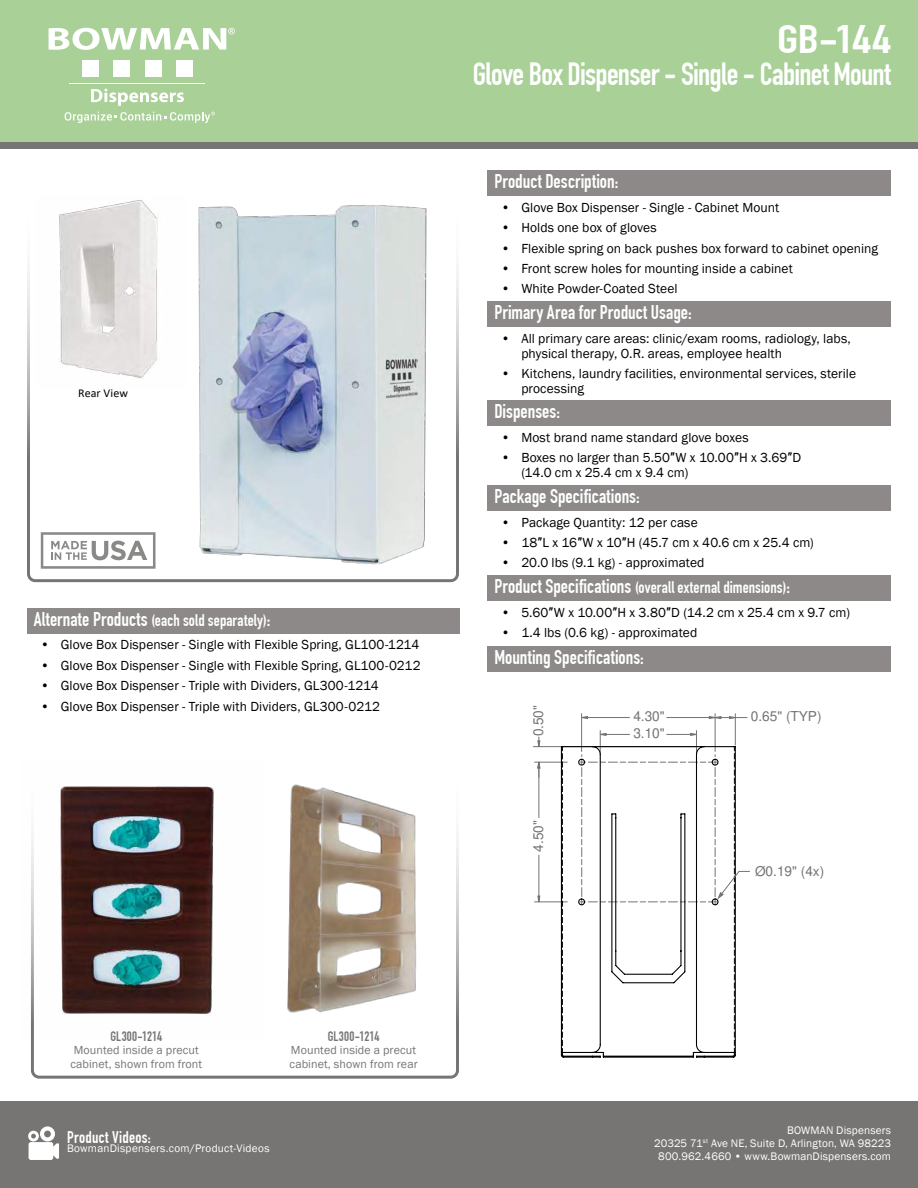
<style>
.page{position:relative;width:918px;height:1188px;background:#fff}
.page>*{position:absolute;margin:0;border:0;box-sizing:border-box;transform-origin:0 0}
.t1{font:700 39px "DIN Condensed";color:#fff;scale:1.28 1}
.t2{font:700 31.5px "DIN Condensed";letter-spacing:-.025em;color:#fff}
.t3{font:700 19.5px "DIN Condensed";color:#fff}
.t4{font:700 16.5px "DIN Condensed";letter-spacing:.01em;color:#fff}
.t5{font:13.65px/17px "Arial";color:#717375}
.t6{font:13.5px/15px "Franklin Gothic";letter-spacing:.005em;color:#000}
.t7{font:13.5px "DIN Engschrift";letter-spacing:.01em;color:#777574}
.t8{font:12px/13.5px "Franklin Gothic";letter-spacing:.01em;color:#777574}
.t9{font:12px "Calibri";letter-spacing:.005em;color:#000}
.t10{font:11.25px/12.8px "Franklin Gothic";letter-spacing:.015em;color:#fff;text-align:right}
.s1{font-size:19.5px}
.s2{font-family:"Arial"}
</style>
<div class="page">
<div style="left:0;top:1101px;width:918px;height:87px;background:#777574"></div>
<div style="left:0;top:0;width:918px;height:148px;background:#777574"></div>
<svg style="left:28px;top:1126px;width:31px;height:34px"></svg>
<div style="left:0;top:0;width:918px;height:142px;background:#a8d097"></div>
<svg style="left:91px;top:89px;width:93px;height:17px"></svg>
<hr style="left:70px;top:83px;width:135px;height:1px;background:#fff">
<div style="left:82px;top:60px;width:16px;height:16px;background:#fff"></div>
<div style="left:113px;top:60px;width:17px;height:16px;background:#fff"></div>
<div style="left:145px;top:60px;width:17px;height:16px;background:#fff"></div>
<div style="left:176px;top:60px;width:17px;height:16px;background:#fff"></div>
<svg style="left:49px;top:28px;width:186px;height:22px"></svg>
<svg style="left:65px;top:112px;width:150px;height:11px"></svg>
<div style="left:488px;top:170px;width:403px;height:26px;background:#8c8988"></div>
<div style="left:488px;top:301px;width:403px;height:26px;background:#8c8988"></div>
<div style="left:488px;top:400px;width:403px;height:26px;background:#8c8988"></div>
<div style="left:488px;top:485px;width:403px;height:26px;background:#8c8988"></div>
<div style="left:488px;top:575px;width:403px;height:26px;background:#8c8988"></div>
<div style="left:488px;top:646px;width:403px;height:26px;background:#8c8988"></div>
<hr style="left:735px;top:714px;width:1px;height:31px;background:#717375">
<hr style="left:581px;top:714px;width:1px;height:38px;background:#717375">
<hr style="left:715px;top:714px;width:1px;height:38px;background:#717375">
<hr style="left:533px;top:746px;width:163px;height:1px;background:#717375">
<hr style="left:535px;top:901px;width:32px;height:1px;background:#717375">
<hr style="left:535px;top:762px;width:32px;height:1px;background:#717375">
<svg style="left:581px;top:716px;width:166px;height:3px"></svg>
<svg style="left:537px;top:737px;width:4px;height:166px"></svg>
<svg style="left:560px;top:746px;width:176px;height:312px"></svg>
<svg style="left:562px;top:747px;width:1px;height:305px"></svg>
<svg style="left:580px;top:731px;width:170px;height:321px"></svg>
<img style="left:172px;top:205px;width:280px;height:378px">
<div style="left:31px;top:763px;width:428px;height:316px;border:3px solid #777574;border-radius:7px"></div>
<svg style="left:41px;top:532px;width:115px;height:37px"></svg>
<div style="left:27px;top:195px;width:432px;height:387px;border:3px solid #777574;border-radius:7px"></div>
<div style="left:27px;top:608px;width:432px;height:26px;background:#8c8988"></div>
<img style="left:31px;top:763px;width:234px;height:276px">
<img style="left:287px;top:784px;width:130px;height:229px">
<img style="left:35px;top:195px;width:151px;height:193px">
<p class="t9" style="left:78px;top:386px;width:51px">Rear View</p>
<p class="t4" style="left:34px;top:614px;width:238px"><span class="s1">Alternate Products</span> (each sold separately)<span class="s1">:</span></p>
<p class="t6" style="left:40px;top:639px;width:380px">• Glove Box Dispenser - Single with Flexible Spring, GL100-1214</p>
<p class="t6" style="left:40px;top:659px;width:382px">• Glove Box Dispenser - Single with Flexible Spring, GL100-0212</p>
<p class="t6" style="left:40px;top:679px;width:340px">• Glove Box Dispenser - Triple with Dividers, GL300-1214</p>
<p class="t6" style="left:40px;top:700px;width:341px">• Glove Box Dispenser - Triple with Dividers, GL300-0212</p>
<h1 class="t1" style="left:777px;top:25px;width:91px">GB-144</h1>
<h2 class="t2" style="left:473px;top:63px;width:420px">Glove Box Dispenser - Single - Cabinet Mount</h2>
<h3 class="t3" style="left:494px;top:174px;width:125px">Product Description:</h3>
<p class="t6" style="left:501px;top:201px;width:280px">• Glove Box Dispenser - Single - Cabinet Mount</p>
<p class="t6" style="left:501px;top:221px;width:157px">• Holds one box of gloves</p>
<p class="t6" style="left:501px;top:242px;width:379px">• Flexible spring on back pushes box forward to cabinet opening</p>
<p class="t6" style="left:501px;top:262px;width:293px">• Front screw holes for mounting inside a cabinet</p>
<p class="t6" style="left:501px;top:283px;width:178px">• White Powder-Coated Steel</p>
<h3 class="t3" style="left:494px;top:305px;width:199px">Primary Area for Product Usage:</h3>
<p class="t6" style="left:521px;top:332px;width:331px;text-indent:-20px">• All primary care areas: clinic/exam rooms, radiology, labs, physical therapy, O.R. areas, employee health</p>
<p class="t6" style="left:521px;top:367px;width:336px;text-indent:-20px">• Kitchens, laundry facilities, environmental services, sterile processing</p>
<h3 class="t3" style="left:494px;top:404px;width:67px">Dispenses:</h3>
<p class="t6" style="left:501px;top:431px;width:249px">• Most brand name standard glove boxes</p>
<p class="t6" style="left:521px;top:452px;width:281px;text-indent:-20px">• Boxes no larger than 5.50<span class="s2">″</span>W x 10.00<span class="s2">″</span>H x 3.69<span class="s2">″</span>D (14.0 cm x 25.4 cm x 9.4 cm)</p>
<h3 class="t3" style="left:494px;top:485px;width:147px">Package Speci昀椀cations:</h3>
<p class="t6" style="left:501px;top:516px;width:198px">• Package Quantity: 12 per case</p>
<p class="t6" style="left:501px;top:536px;width:314px">• 18<span class="s2">″</span>L x 16<span class="s2">″</span>W x 10<span class="s2">″</span>H (45.7 cm x 40.6 cm x 25.4 cm)</p>
<p class="t6" style="left:501px;top:557px;width:205px">• 20.0 lbs (9.1 kg) - approximated</p>
<p class="t4" style="left:494px;top:581px;width:297px"><span class="s1">Product Speci昀椀cations</span> (overall external dimensions)<span class="s1">:</span></p>
<p class="t6" style="left:501px;top:606px;width:350px">• 5.60<span class="s2">″</span>W x 10.00<span class="s2">″</span>H x 3.80<span class="s2">″</span>D (14.2 cm x 25.4 cm x 9.7 cm)</p>
<p class="t6" style="left:501px;top:626px;width:198px">• 1.4 lbs (0.6 kg) - approximated</p>
<h3 class="t3" style="left:494px;top:646px;width:151px">Mounting Speci昀椀cations:</h3>
<p class="t5" style="left:531px;top:736px;width:33px;rotate:-90deg">0.50"</p>
<p class="t5" style="left:751px;top:709px;width:72px">0.65" (TYP)</p>
<p class="t5" style="left:633px;top:709px;width:33px">4.30"<br>3.10"</p>
<p class="t5" style="left:531px;top:852px;width:33px;rotate:-90deg">4.50"</p>
<p class="t5" style="left:755px;top:863px;width:71px">Ø0.19" (4x)</p>
<p class="t7" style="left:110px;top:1028px;width:53px">GL300-1214</p>
<p class="t8" style="left:70px;top:1044px;width:133px">Mounted inside a precut cabinet, shown from front</p>
<p class="t7" style="left:328px;top:1028px;width:53px">GL300-1214</p>
<p class="t8" style="left:290px;top:1044px;width:130px">Mounted inside a precut cabinet, shown from rear</p>
<p class="t4" style="left:67px;top:1131px;width:85px">Product Videos:</p>
<p class="t10" style="left:67px;top:1142px;width:204px">BowmanDispensers.com/Product-Videos</p>
<p class="t10" style="left:654px;top:1125px;width:238px">BOWMAN Dispensers<br>20325 71<sup>st</sup> Ave NE, Suite D, Arlington, WA 98223<br>800.962.4660 • www.BowmanDispensers.com</p>
</div>
